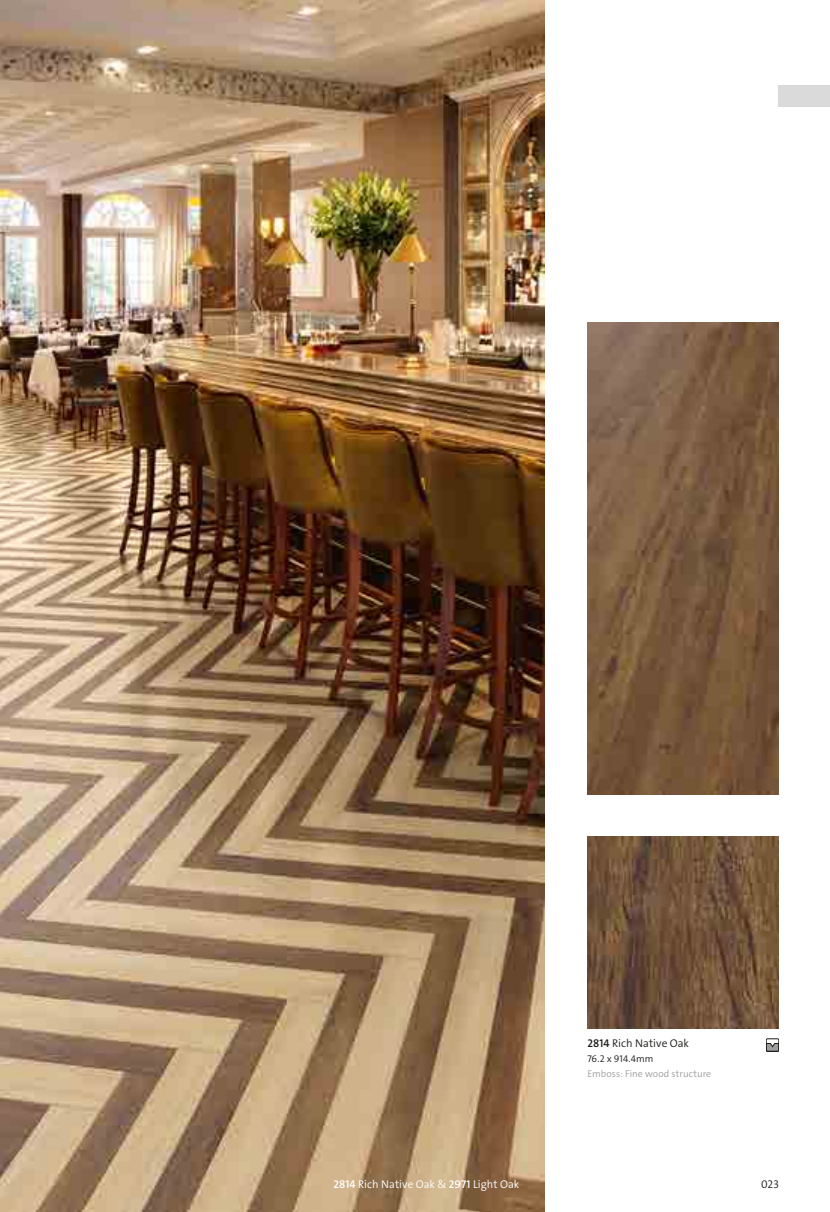
<style>
.page{position:relative;width:830px;height:1212px;background:#fff}
.page>*{position:absolute;margin:0;border:0;box-sizing:border-box;transform-origin:0 0}
.t1{font:11.25px "The Sans LP4 Se Lig";color:#fff}
.t2{font:11.25px "The Sans LP4 Se Lig";letter-spacing:.005em;color:#1d1d1b}
.t3{font:9.75px "The Sans LP4 Se Lig";letter-spacing:.01em;color:#9d9d9c}
.t4{font:9.75px "The Sans LP4 Se Lig";letter-spacing:.01em;color:#1d1d1b}
.s1{font-family:"The Sans LP6 Se Bld"}
</style>
<div class="page">
<img style="left:0;top:0;width:544px;height:1212px">
<div style="left:778px;top:85px;width:51px;height:21px;background:#dadada"></div>
<img style="left:587px;top:322px;width:191px;height:472px">
<img style="left:587px;top:837px;width:191px;height:191px">
<svg style="left:767px;top:1043px;width:9px;height:6px"></svg>
<div style="left:765px;top:1039px;width:13px;height:12px;border:1px solid #1d1d1b"></div>
<p class="t2" style="left:587px;top:1036px;width:103px"><span class="s1">2814</span> Rich Native Oak</p>
<p class="t4" style="left:587px;top:1052px;width:67px">76.2 x 914.4mm</p>
<p class="t3" style="left:587px;top:1067px;width:125px">Emboss: Fine wood structure</p>
<p class="t1" style="left:333px;top:1176px;width:187px"><span class="s1">2814</span> Rich Native Oak &amp; <span class="s1">2971</span> Light Oak</p>
<p class="t2" style="left:760px;top:1176px;width:19px">023</p>
</div>
